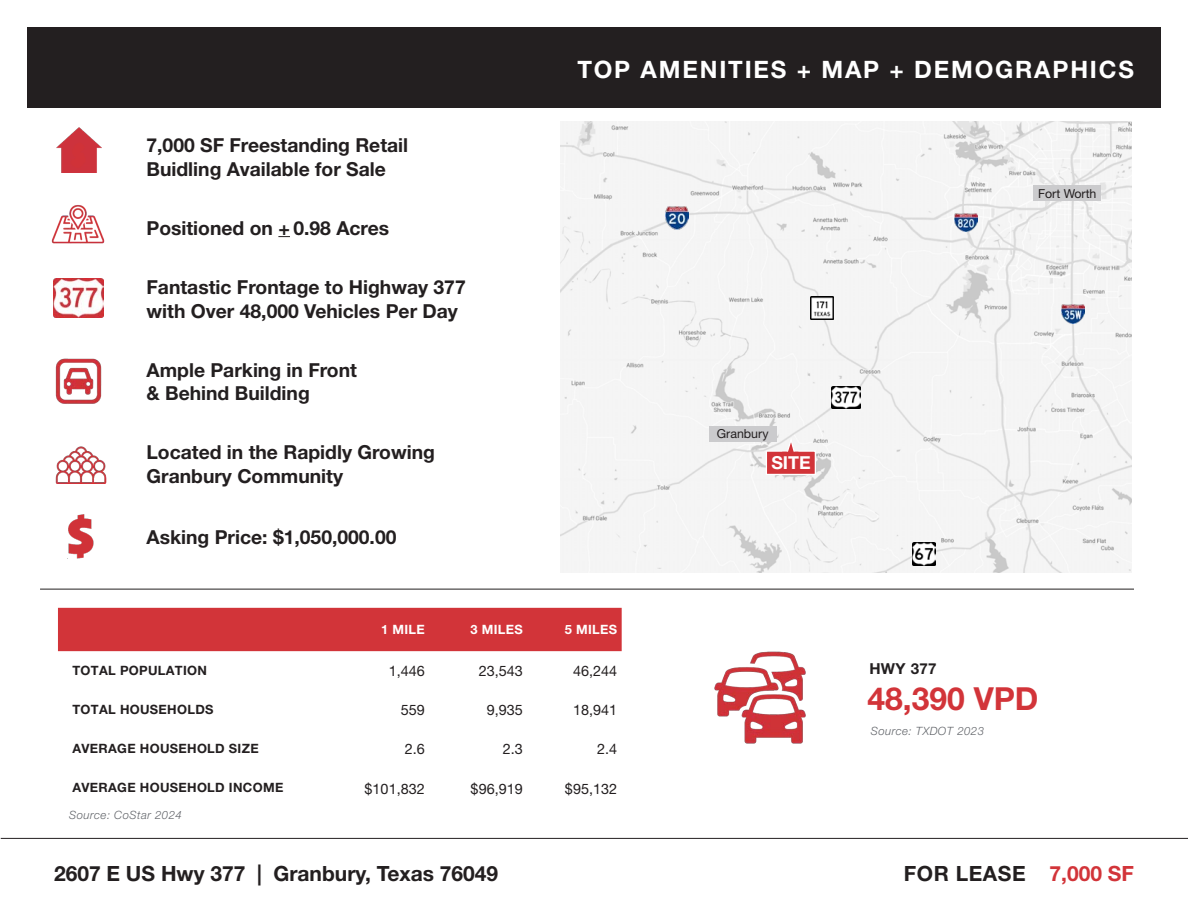
<style>
.page{position:relative;width:1188px;height:918px;background:#fff}
.page>*{position:absolute;margin:0;border:0;box-sizing:border-box;transform-origin:0 0}
.Headline{font:700 31.8px "Helvetica Neue LT Std";color:#d23439}
.Page_Titles{font:700 24px "Helvetica Neue LT Std";letter-spacing:.075em;color:#fff}
.Subhead{font:700 21px "Helvetica Neue LT Std";color:#231f20}
.Subhead-2{font:700 21px "Helvetica Neue LT Std";letter-spacing:.025em;color:#231f20}
.Subhead-3{font:700 19.35px/23.7px "Helvetica Neue LT Std";color:#231f20}
.t1{font:700 17.85px "Helvetica Neue LT Std";color:#fff}
.Sub_Line{font:700 15.15px "Helvetica Neue LT Std";letter-spacing:.025em;color:#231f20}
.Body_Copy{font:14.4px "Helvetica Neue LT Std";color:#231f20}
.Sub_Line-2{font:700 12.9px "Helvetica Neue LT Std";letter-spacing:.025em;color:#231f20}
.Sub_Line-3{font:700 12.9px "Helvetica Neue LT Std";letter-spacing:.025em;color:#fff}
.t2{font:12.45px "Helvetica Neue LT Std";color:#231f20}
.Subhead-4{font:italic 300 11.4px "Helvetica Neue LT Std";letter-spacing:.04em;color:#62656a}
.s1{color:#d23439}
</style>
<div class="page">
<div style="left:27px;top:27px;width:1134px;height:81px;background:#231f20"></div>
<hr style="left:1px;top:838px;width:1187px;height:1px;background:#231f20">
<svg style="left:278px;top:236px;width:12px;height:1px"></svg>
<img style="left:51px;top:205px;width:54px;height:39px">
<img style="left:54px;top:278px;width:49px;height:40px">
<img style="left:55px;top:358px;width:47px;height:46px">
<img style="left:55px;top:446px;width:52px;height:37px">
<img style="left:68px;top:514px;width:26px;height:44px">
<img style="left:56px;top:128px;width:45px;height:45px">
<img style="left:561px;top:122px;width:570px;height:450px">
<div style="left:766px;top:450px;width:50px;height:25px;background:#d23439;border:1px solid #fff"></div>
<svg style="left:785px;top:438px;width:12px;height:14px"></svg>
<img style="left:832px;top:386px;width:28px;height:23px">
<img style="left:665px;top:207px;width:23px;height:22px">
<img style="left:954px;top:214px;width:23px;height:18px">
<img style="left:1062px;top:305px;width:23px;height:18px">
<img style="left:810px;top:297px;width:23px;height:22px">
<img style="left:913px;top:543px;width:23px;height:22px">
<hr style="left:40px;top:589px;width:1094px;height:1px;background:#231f20">
<div style="left:58px;top:608px;width:564px;height:43px;background:#d23439"></div>
<img style="left:714px;top:651px;width:92px;height:93px">
<div style="left:1033px;top:185px;width:68px;height:16px;background:#cbcbcd"></div>
<div style="left:709px;top:426px;width:68px;height:16px;background:#cbcbcd"></div>
<p class="Subhead-3" style="left:147px;top:133px;width:263px">7,000 SF Freestanding Retail<br>Buidling Available for Sale</p>
<p class="Subhead-3" style="left:147px;top:216px;width:244px">Positioned on + 0.98 Acres</p>
<p class="Subhead-3" style="left:147px;top:275px;width:321px">Fantastic Frontage to Highway 377 with Over 48,000 Vehicles Per Day</p>
<p class="Subhead-3" style="left:147px;top:357px;width:212px">Ample Parking in Front &amp; Behind Building</p>
<p class="Subhead-3" style="left:147px;top:440px;width:290px">Located in the Rapidly Growing<br>Granbury Community</p>
<p class="Subhead-3" style="left:147px;top:525px;width:251px">Asking Price: $1,050,000.00</p>
<p class="Page_Titles" style="left:577px;top:54px;width:558px">TOP AMENITIES + MAP + DEMOGRAPHICS</p>
<p class="t2" style="left:717px;top:427px;width:53px">Granbury</p>
<p class="t1" style="left:771px;top:452px;width:41px">SITE</p>
<p class="t2" style="left:1038px;top:186px;width:60px">Fort Worth</p>
<p class="Sub_Line-3" style="left:381px;top:622px;width:45px">1 MILE</p>
<p class="Sub_Line-3" style="left:471px;top:622px;width:54px">3 MILES</p>
<p class="Sub_Line-3" style="left:565px;top:622px;width:54px">5 MILES</p>
<p class="Sub_Line-2" style="left:72px;top:662px;width:136px">TOTAL POPULATION</p>
<p class="Body_Copy" style="left:389px;top:662px;width:38px">1,446</p>
<p class="Body_Copy" style="left:479px;top:662px;width:46px">23,543</p>
<p class="Body_Copy" style="left:573px;top:662px;width:46px">46,244</p>
<p class="Sub_Line-2" style="left:72px;top:701px;width:143px">TOTAL HOUSEHOLDS</p>
<p class="Body_Copy" style="left:401px;top:701px;width:26px">559</p>
<p class="Body_Copy" style="left:487px;top:701px;width:38px">9,935</p>
<p class="Body_Copy" style="left:573px;top:701px;width:46px">18,941</p>
<p class="Sub_Line-2" style="left:72px;top:741px;width:188px">AVERAGE HOUSEHOLD SIZE</p>
<p class="Body_Copy" style="left:405px;top:741px;width:22px">2.6</p>
<p class="Body_Copy" style="left:503px;top:741px;width:22px">2.3</p>
<p class="Body_Copy" style="left:597px;top:741px;width:22px">2.4</p>
<p class="Sub_Line-2" style="left:72px;top:780px;width:212px">AVERAGE HOUSEHOLD INCOME</p>
<p class="Body_Copy" style="left:365px;top:780px;width:62px">$101,832</p>
<p class="Body_Copy" style="left:471px;top:780px;width:54px">$96,919</p>
<p class="Body_Copy" style="left:565px;top:780px;width:54px">$95,132</p>
<p class="Subhead-4" style="left:69px;top:808px;width:114px">Source: CoStar 2024</p>
<p class="Sub_Line" style="left:869px;top:660px;width:69px">HWY 377</p>
<p class="Headline" style="left:868px;top:679px;width:172px">48,390 VPD</p>
<p class="Subhead-4" style="left:871px;top:725px;width:115px">Source: TXDOT 2023</p>
<p class="Subhead" style="left:54px;top:861px;width:446px">2607 E US Hwy 377 | Granbury, Texas 76049</p>
<p class="Subhead-2" style="left:904px;top:861px;width:232px">FOR LEASE <span class="s1">7,000 SF</span></p>
</div>
